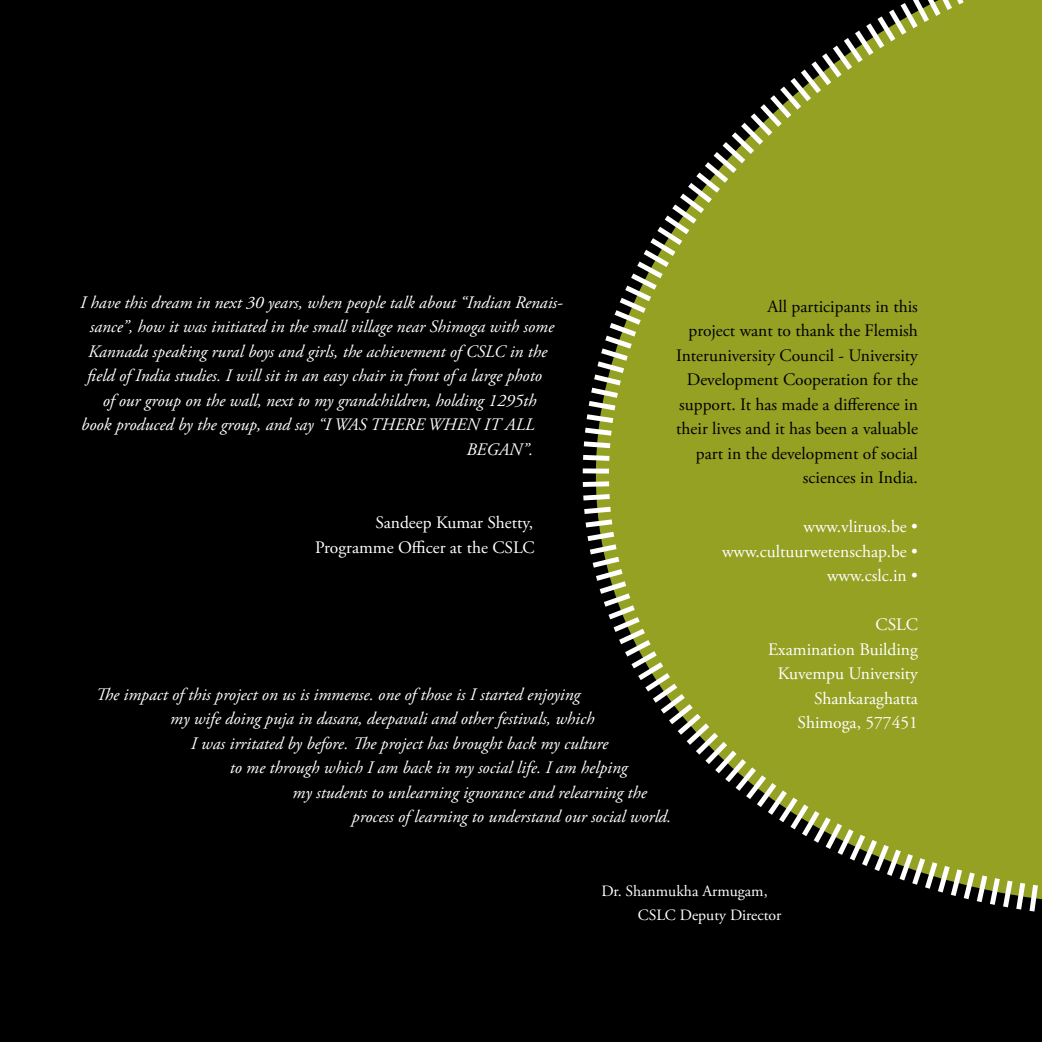
<style>
.page{position:relative;width:1042px;height:1042px;background:#000}
.page>*{position:absolute;margin:0;border:0;box-sizing:border-box;transform-origin:0 0}
.t1{font:italic 17.5px/24.5px "Adobe Garamond Pro";color:#fff}
.t2{font:17.5px/24.5px "Adobe Garamond Pro";color:#000;text-align:right}
.t3{font:17.5px/24.5px "Adobe Garamond Pro";color:#fff;text-align:right}
.t4{font:15.75px/24.5px "Adobe Garamond Pro";color:#fff}
</style>
<div class="page">
<div style="left:539px;top:0;width:503px;height:968px;background:#000"></div>
<svg style="left:578px;top:0;width:464px;height:923px;background:#6f781f"></svg>
<p class="t1" style="left:87px;top:290px;width:477px;text-indent:-7px">I have this dream in next 30 years, when people talk about “Indian Renais&shy;sance”, how it was initiated in the small village near Shimoga with some Kannada speaking rural boys and girls, the achievement of CSLC in the field of India studies. I will sit in an easy chair in front of a large photo</p>
<p class="t1" style="left:81px;top:388px;width:457px;text-align:right">of our group on the wall, next to my grandchildren, holding 1295th book produced by the group, and say “I WAS THERE WHEN IT ALL<br>BEGAN”.</p>
<p class="t2" style="left:676px;top:294px;width:243px">All participants in this<br>project want to thank the Flemish<br>Interuniversity Council - University<br>Development Cooperation for the support. It has made a difference in their lives and it has been a valuable part in the development of social sciences in India.</p>
<p class="t3" style="left:722px;top:515px;width:197px">www.vliruos.be • www.cultuurwetenschap.be • www.cslc.in •</p>
<p class="t3" style="left:768px;top:613px;width:151px">CSLC<br>Examination Building<br>Kuvempu University<br>Shankaraghatta<br>Shimoga, 577451</p>
<p class="t3" style="left:315px;top:511px;width:221px">Sandeep Kumar Shetty,<br>Programme Officer at the CSLC</p>
<p class="t1" style="left:96px;top:682px;width:486px">The impact of this project on us is immense. one of those is I started enjoying</p>
<p class="t1" style="left:170px;top:707px;width:425px">my wife doing puja in dasara, deepavali and other festivals, which</p>
<p class="t1" style="left:191px;top:731px;width:419px">I was irritated by before. The project has brought back my culture</p>
<p class="t1" style="left:230px;top:756px;width:399px">to me through which I am back in my social life. I am helping</p>
<p class="t1" style="left:293px;top:780px;width:356px">my students to unlearning ignorance and relearning the</p>
<p class="t1" style="left:352px;top:805px;width:321px">process of learning to understand our social world.</p>
<p class="t4" style="left:638px;top:879px;width:145px;text-indent:-36px">Dr. Shanmukha Armugam,<br>CSLC Deputy Director</p>
</div>
